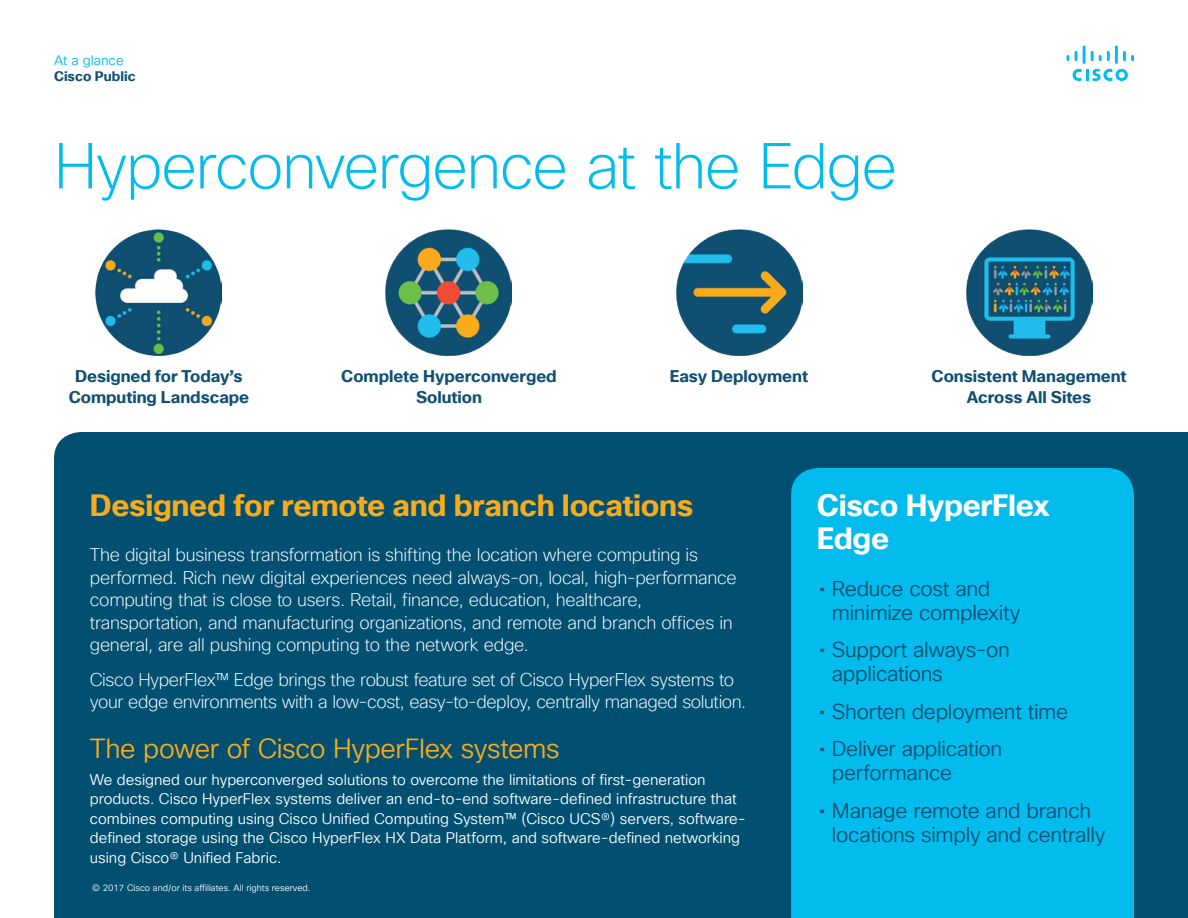
<style>
.page{position:relative;width:1188px;height:918px;background:#fff}
.page>*{position:absolute;margin:0;border:0;box-sizing:border-box;transform-origin:0 0}
.Title_Headline{font:200 63px "Cisco Sans TT";letter-spacing:-.025em;color:#01bcec}
.Intro_Heading{font:700 30px "Cisco Sans TT";letter-spacing:-.01em;color:#faab1a}
.Sidebar_Heading_Whit{font:700 30px/33px "Cisco Sans TT";letter-spacing:-.01em;color:#fff}
.Subhead2_Orange{font:27px "Cisco Sans TT Light";letter-spacing:-.015em;color:#faab1a}
.t1{font:21px/24px "Cisco Sans TT Light";letter-spacing:-.015em;color:#0f4f72}
.Intro{font:200 18px/22.5px "Cisco Sans TT";letter-spacing:-.015em;color:#fff}
.Subhead3_Indigo{font:700 16.5px/21px "Cisco Sans TT";letter-spacing:-.005em;color:#0f4f72;text-align:center}
.Body{font:15px/19.5px "Cisco Sans TT Light";color:#fff}
.t2{font:700 13.5px "Cisco Sans TT";color:#0f4f72}
.t3{font:13.5px "Cisco Sans TT Light";color:#01bcec}
.Footer_white{font:9px "Cisco Sans TT Light";color:#fff}
.s1{font-family:"Cisco Sans TT"}
</style>
<div class="page">
<svg style="left:1073px;top:69px;width:55px;height:12px"></svg>
<svg style="left:1067px;top:55px;width:2px;height:6px"></svg>
<svg style="left:1075px;top:51px;width:3px;height:10px"></svg>
<hr style="left:1083px;top:45px;width:3px;height:19px;background:#01bcec">
<svg style="left:1091px;top:51px;width:19px;height:10px"></svg>
<hr style="left:1115px;top:45px;width:3px;height:19px;background:#01bcec">
<svg style="left:1123px;top:51px;width:11px;height:10px"></svg>
<div style="left:54px;top:432px;width:1134px;height:486px;background:#015072"></div>
<div style="left:791px;top:468px;width:343px;height:450px;background:#01bcec"></div>
<img style="left:96px;top:229px;width:126px;height:126px">
<img style="left:386px;top:229px;width:126px;height:126px">
<img style="left:676px;top:229px;width:126px;height:126px">
<img style="left:966px;top:229px;width:126px;height:126px">
<p class="t3" style="left:54px;top:51px;width:71px">At a glance</p>
<p class="t2" style="left:54px;top:67px;width:83px">Cisco Public</p>
<p class="Title_Headline" style="left:54px;top:125px;width:845px">Hyperconvergence at the Edge</p>
<p class="Subhead3_Indigo" style="left:69px;top:367px;width:182px">Designed for Today’s<br>Computing Landscape</p>
<p class="Subhead3_Indigo" style="left:341px;top:367px;width:217px">Complete Hyperconverged<br>Solution</p>
<p class="Subhead3_Indigo" style="left:670px;top:367px;width:140px">Easy Deployment</p>
<p class="Subhead3_Indigo" style="left:932px;top:367px;width:197px">Consistent Management<br>Across All Sites</p>
<p class="Intro_Heading" style="left:90px;top:486px;width:605px">Designed for remote and branch locations</p>
<p class="Intro" style="left:90px;top:544px;width:649px">The digital business transformation is shifting the location where computing is performed. Rich new digital experiences need always-on, local, high-performance computing that is close to users. Retail, finance, education, healthcare, transportation, and manufacturing organizations, and remote and branch offices in general, are all pushing computing to the network edge.</p>
<p class="Intro" style="left:90px;top:669px;width:658px">Cisco HyperFlex™ Edge brings the robust feature set of Cisco HyperFlex systems to your edge environments with a low-cost, easy-to-deploy, centrally managed solution.</p>
<p class="Subhead2_Orange" style="left:90px;top:731px;width:471px">The power of Cisco HyperFlex systems</p>
<p class="Body" style="left:90px;top:770px;width:657px">We designed our hyperconverged solutions to overcome the limitations of first-generation products. Cisco HyperFlex systems deliver an end-to-end software-defined infrastructure that combines computing using Cisco Unified Computing System™ (Cisco UCS®) servers, software&shy;defined storage using the Cisco HyperFlex HX Data Platform, and software-defined networking using Cisco® Unified Fabric.</p>
<p class="Footer_white" style="left:92px;top:882px;width:220px">© 2017 Cisco and/or its affiliates. All rights reserved.</p>
<p class="Sidebar_Heading_Whit" style="left:817px;top:490px;width:235px">Cisco HyperFlex<br>Edge</p>
<p class="t1" style="left:832px;top:577px;width:190px;text-indent:-13px"><span class="s1">•</span> Reduce cost and minimize complexity</p>
<p class="t1" style="left:832px;top:639px;width:179px;text-indent:-13px"><span class="s1">•</span> Support always-on applications</p>
<p class="t1" style="left:819px;top:700px;width:250px"><span class="s1">•</span> Shorten deployment time</p>
<p class="t1" style="left:832px;top:738px;width:172px;text-indent:-13px"><span class="s1">•</span> Deliver application performance</p>
<p class="t1" style="left:832px;top:799px;width:275px;text-indent:-13px"><span class="s1">•</span> Manage remote and branch locations simply and centrally</p>
</div>
